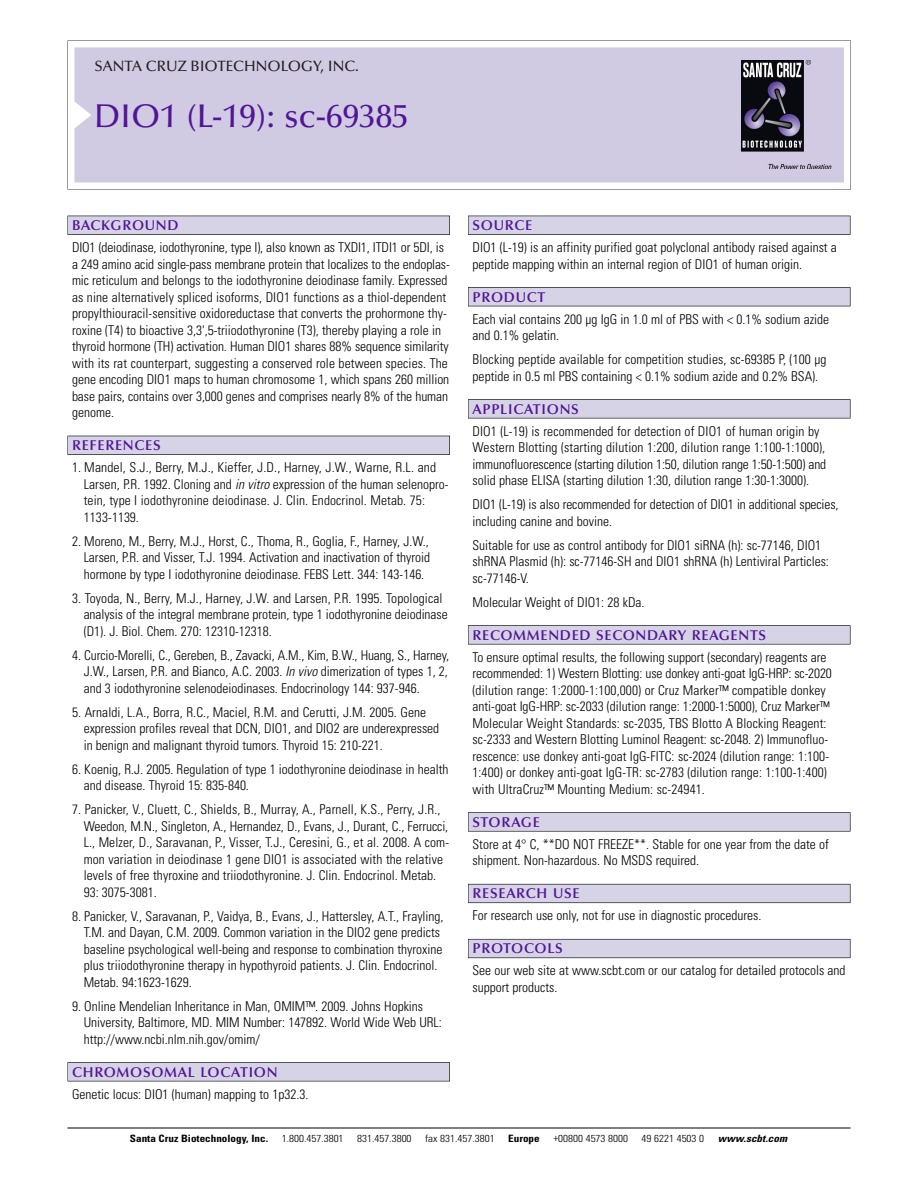
<style>
.page{position:relative;width:918px;height:1188px;background:#fff}
.page>*{position:absolute;margin:0;border:0;box-sizing:border-box;transform-origin:0 0}
.t1{font:500 33px "Optima";color:#511695}
.t2{font:500 15px "Optima";color:#231f20}
.t3{font:600 14.25px "Optima";letter-spacing:.05em;color:#511695}
.t4{font:300 condensed 13.5px/16.5px "Univers";color:#000}
.t5{font:300 condensed 10.2px "Univers";color:#000;scale:1.1 1}
.t6{font:700 condensed 10.2px "Univers";color:#000;scale:1.1 1}
.t7{font:italic 700 condensed 10.2px "Univers";letter-spacing:.005em;color:#000;scale:1.1 1}
.s1{font-style:italic}
</style>
<div class="page">
<svg style="left:68px;top:40px;width:783px;height:149px"></svg>
<div style="left:74px;top:47px;width:770px;height:135px;background:#d1cae3"></div>
<img style="left:741px;top:60px;width:90px;height:108px">
<div style="left:68px;top:216px;width:382px;height:19px;background:#525155"></div>
<div style="left:68px;top:216px;width:381px;height:18px;background:#d7d3e7"></div>
<div style="left:68px;top:436px;width:382px;height:19px;background:#515055"></div>
<div style="left:68px;top:436px;width:381px;height:18px;background:#d7d3e7"></div>
<div style="left:68px;top:1062px;width:382px;height:19px;background:#545357"></div>
<div style="left:68px;top:1063px;width:381px;height:18px;background:#d7d3e7"></div>
<div style="left:468px;top:216px;width:382px;height:19px;background:#525155"></div>
<div style="left:468px;top:216px;width:382px;height:18px;background:#d7d3e7"></div>
<div style="left:468px;top:287px;width:382px;height:19px;background:#525155"></div>
<div style="left:468px;top:288px;width:382px;height:18px;background:#d7d3e7"></div>
<div style="left:468px;top:399px;width:382px;height:19px;background:#545357"></div>
<div style="left:468px;top:400px;width:382px;height:18px;background:#d7d3e7"></div>
<div style="left:468px;top:625px;width:382px;height:19px;background:#575759"></div>
<div style="left:468px;top:626px;width:382px;height:18px;background:#d7d3e7"></div>
<svg style="left:468px;top:812px;width:382px;height:20px"></svg>
<div style="left:468px;top:813px;width:382px;height:18px;background:#d7d3e7"></div>
<div style="left:468px;top:884px;width:382px;height:19px;background:#66646e"></div>
<div style="left:468px;top:884px;width:382px;height:18px;background:#d7d3e7"></div>
<div style="left:468px;top:939px;width:382px;height:19px;background:#66646d"></div>
<div style="left:468px;top:940px;width:382px;height:18px;background:#d7d3e7"></div>
<hr style="left:68px;top:1128px;width:782px;height:1px;background:#000">
<p class="t2" style="left:94px;top:61px;width:266px">SANTA CRUZ BIOTECHNOLOGY, INC.</p>
<h1 class="t1" style="left:94px;top:103px;width:316px">DIO1 (L-19): sc-69385</h1>
<p class="t3" style="left:72px;top:219px;width:108px">BACKGROUND</p>
<p class="t4" style="left:72px;top:240px;width:379px">DIO1 (deiodinase, iodothyronine, type I), also known as TXDI1, ITDI1 or 5DI, is a 249 amino acid single-pass membrane protein that localizes to the endoplas&shy;mic reticulum and belongs to the iodothyronine deiodinase family. Expressed as nine alternatively spliced isoforms, DIO1 functions as a thiol-dependent propylthiouracil-sensitive oxidoreductase that converts the prohormone thy&shy;roxine (T4) to bioactive 3,3',5-triiodothyronine (T3), thereby playing a role in thyroid hormone (TH) activation. Human DIO1 shares 88% sequence similarity with its rat counterpart, suggesting a conserved role between species. The gene encoding DIO1 maps to human chromosome 1, which spans 260 million base pairs, contains over 3,000 genes and comprises nearly 8% of the human genome.</p>
<p class="t3" style="left:72px;top:440px;width:90px">REFERENCES</p>
<p class="t4" style="left:84px;top:460px;width:366px;text-indent:-12px">1. Mandel, S.J., Berry, M.J., Kieffer, J.D., Harney, J.W., Warne, R.L. and Larsen, P.R. 1992. Cloning and <span class="s1">in vitro</span> expression of the human selenopro&shy;tein, type I iodothyronine deiodinase. J. Clin. Endocrinol. Metab. 75:<br>1133-1139.</p>
<p class="t4" style="left:84px;top:534px;width:348px;text-align:justify;text-indent:-12px">2. Moreno, M., Berry, M.J., Horst, C., Thoma, R., Goglia, F., Harney, J.W., Larsen, P.R. and Visser, T.J. 1994. Activation and inactivation of thyroid hormone by type I iodothyronine deiodinase. FEBS Lett. 344: 143-146.</p>
<p class="t4" style="left:84px;top:591px;width:365px;text-indent:-12px">3. Toyoda, N., Berry, M.J., Harney, J.W. and Larsen, P.R. 1995. Topological analysis of the integral membrane protein, type 1 iodothyronine deiodinase (D1). J. Biol. Chem. 270: 12310-12318.</p>
<p class="t4" style="left:84px;top:648px;width:367px;text-align:justify;text-indent:-12px">4. Curcio-Morelli, C., Gereben, B., Zavacki, A.M., Kim, B.W., Huang, S., Harney, J.W., Larsen, P.R. and Bianco, A.C. 2003. <span class="s1">In vivo</span> dimerization of types 1, 2, and 3 iodothyronine selenodeiodinases. Endocrinology 144: 937-946.</p>
<p class="t4" style="left:84px;top:705px;width:357px;text-indent:-12px">5. Arnaldi, L.A., Borra, R.C., Maciel, R.M. and Cerutti, J.M. 2005. Gene expression profiles reveal that DCN, DIO1, and DIO2 are underexpressed in benign and malignant thyroid tumors. Thyroid 15: 210-221.</p>
<p class="t4" style="left:84px;top:762px;width:366px;text-indent:-12px">6. Koenig, R.J. 2005. Regulation of type 1 iodothyronine deiodinase in health and disease. Thyroid 15: 835-840.</p>
<p class="t4" style="left:84px;top:802px;width:367px;text-indent:-12px">7. Panicker, V., Cluett, C., Shields, B., Murray, A., Parnell, K.S., Perry, J.R., Weedon, M.N., Singleton, A., Hernandez, D., Evans, J., Durant, C., Ferrucci, L., Melzer, D., Saravanan, P., Visser, T.J., Ceresini, G., et al. 2008. A com&shy;mon variation in deiodinase 1 gene DIO1 is associated with the relative levels of free thyroxine and triiodothyronine. J. Clin. Endocrinol. Metab.<br>93: 3075-3081.</p>
<p class="t4" style="left:84px;top:909px;width:361px;text-indent:-12px">8. Panicker, V., Saravanan, P., Vaidya, B., Evans, J., Hattersley, A.T., Frayling, T.M. and Dayan, C.M. 2009. Common variation in the DIO2 gene predicts baseline psychological well-being and response to combination thyroxine plus triiodothyronine therapy in hypothyroid patients. J. Clin. Endocrinol.<br>Metab. 94:1623-1629.</p>
<p class="t4" style="left:84px;top:999px;width:360px;text-indent:-12px">9. Online Mendelian Inheritance in Man, OMIM™. 2009. Johns Hopkins<br>University, Baltimore, MD. MIM Number: 147892. World Wide Web URL: http://www.ncbi.nlm.nih.gov/omim/</p>
<p class="t3" style="left:72px;top:1066px;width:207px">CHROMOSOMAL LOCATION</p>
<p class="t4" style="left:72px;top:1087px;width:238px">Genetic locus: DIO1 (human) mapping to 1p32.3.</p>
<p class="t3" style="left:473px;top:219px;width:61px">SOURCE</p>
<p class="t4" style="left:473px;top:240px;width:366px">DIO1 (L-19) is an affinity purified goat polyclonal antibody raised against a peptide mapping within an internal region of DIO1 of human origin.</p>
<p class="t3" style="left:473px;top:291px;width:74px">PRODUCT</p>
<p class="t4" style="left:473px;top:312px;width:358px">Each vial contains 200 µg IgG in 1.0 ml of PBS with &lt; 0.1% sodium azide and 0.1% gelatin.</p>
<p class="t4" style="left:473px;top:352px;width:356px">Blocking peptide available for competition studies, sc-69385 P, (100 µg peptide in 0.5 ml PBS containing &lt; 0.1% sodium azide and 0.2% BSA).</p>
<p class="t3" style="left:473px;top:403px;width:108px">APPLICATIONS</p>
<p class="t4" style="left:473px;top:424px;width:355px">DIO1 (L-19) is recommended for detection of DIO1 of human origin by Western Blotting (starting dilution 1:200, dilution range 1:100-1:1000), immunofluorescence (starting dilution 1:50, dilution range 1:50-1:500) and solid phase ELISA (starting dilution 1:30, dilution range 1:30-1:3000).</p>
<p class="t4" style="left:473px;top:497px;width:367px">DIO1 (L-19) is also recommended for detection of DIO1 in additional species, including canine and bovine.</p>
<p class="t4" style="left:473px;top:538px;width:358px">Suitable for use as control antibody for DIO1 siRNA (h): sc-77146, DIO1 shRNA Plasmid (h): sc-77146-SH and DIO1 shRNA (h) Lentiviral Particles: sc-77146-V.</p>
<p class="t4" style="left:473px;top:595px;width:174px">Molecular Weight of DIO1: 28 kDa.</p>
<p class="t3" style="left:473px;top:629px;width:295px">RECOMMENDED SECONDARY REAGENTS</p>
<p class="t4" style="left:473px;top:650px;width:361px">To ensure optimal results, the following support (secondary) reagents are recommended: 1) Western Blotting: use donkey anti-goat IgG-HRP: sc-2020 (dilution range: 1:2000-1:100,000) or Cruz Marker™ compatible donkey anti-goat IgG-HRP: sc-2033 (dilution range: 1:2000-1:5000), Cruz Marker™ Molecular Weight Standards: sc-2035, TBS Blotto A Blocking Reagent: sc-2333 and Western Blotting Luminol Reagent: sc-2048. 2) Immunofluo&shy;rescence: use donkey anti-goat IgG-FITC: sc-2024 (dilution range: 1:100- 1:400) or donkey anti-goat IgG-TR: sc-2783 (dilution range: 1:100-1:400) with UltraCruz™ Mounting Medium: sc-24941.</p>
<p class="t3" style="left:473px;top:816px;width:69px">STORAGE</p>
<p class="t4" style="left:473px;top:837px;width:358px">Store at 4° C, **DO NOT FREEZE**. Stable for one year from the date of shipment. Non-hazardous. No MSDS required.</p>
<p class="t3" style="left:473px;top:888px;width:109px">RESEARCH USE</p>
<p class="t4" style="left:473px;top:908px;width:290px">For research use only, not for use in diagnostic procedures.</p>
<p class="t3" style="left:473px;top:943px;width:92px">PROTOCOLS</p>
<p class="t4" style="left:473px;top:964px;width:375px">See our web site at www.scbt.com or our catalog for detailed protocols and support products.</p>
<p class="t6" style="left:130px;top:1135px;width:127px">Santa Cruz Biotechnology, Inc.</p>
<p class="t5" style="left:282px;top:1135px;width:58px">1.800.457.3801</p>
<p class="t5" style="left:357px;top:1135px;width:51px">831.457.3800</p>
<p class="t5" style="left:425px;top:1135px;width:65px">fax 831.457.3801</p>
<p class="t6" style="left:508px;top:1135px;width:30px">Europe</p>
<p class="t5" style="left:553px;top:1135px;width:69px">+00800 4573 8000</p>
<p class="t5" style="left:642px;top:1135px;width:58px">49 6221 4503 0</p>
<p class="t7" style="left:718px;top:1135px;width:64px">www.scbt.com</p>
</div>
